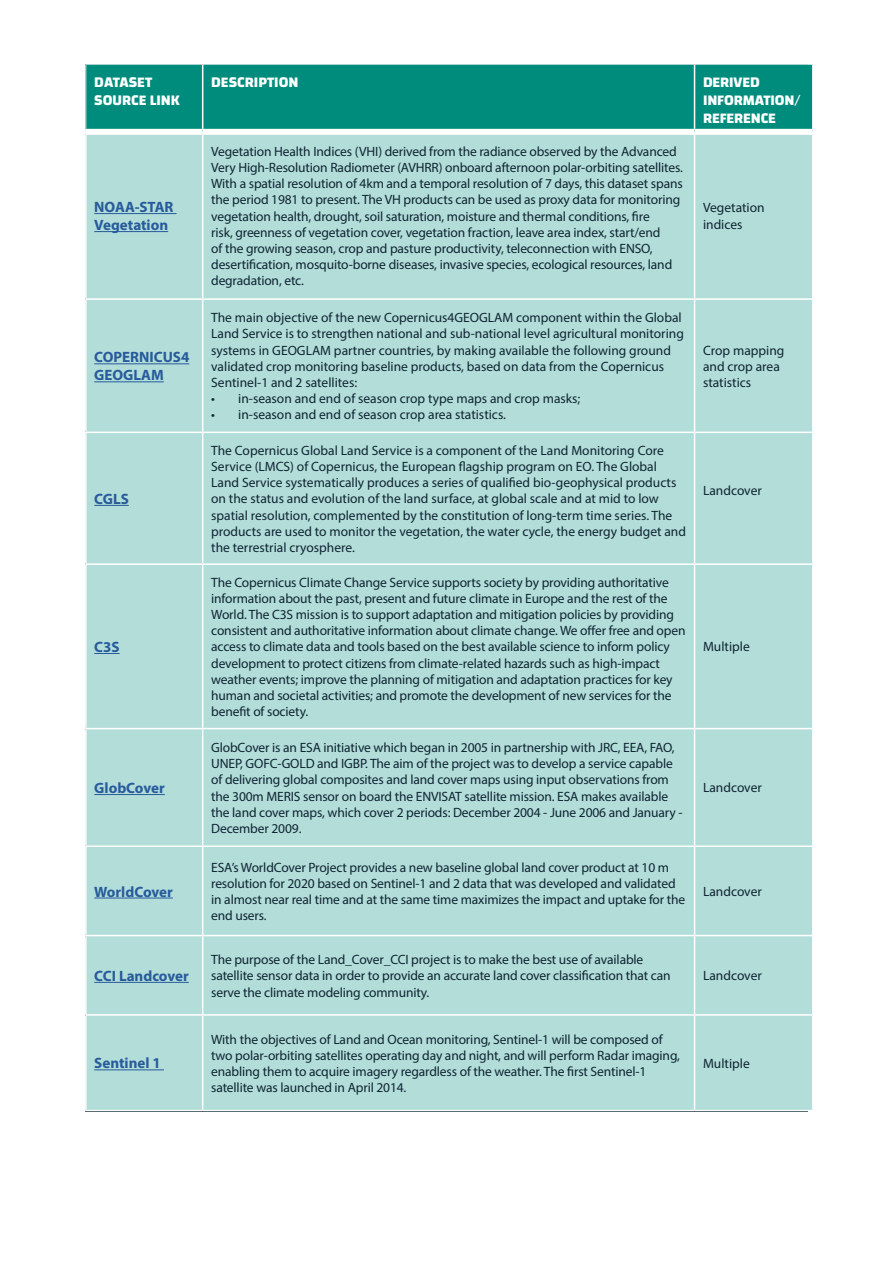
<style>
.page{position:relative;width:893px;height:1263px;background:#fff}
.page>*{position:absolute;margin:0;border:0;box-sizing:border-box;transform-origin:0 0}
.t1{font:700 15px/18px "Myriad Pro";color:#275b9b}
.t2{font:700 15px/18px "Changa";letter-spacing:-.01em;color:#fff}
.t3{font:13.5px/16.2px "Myriad Pro";letter-spacing:-.01em;color:#0f2534}
</style>
<div class="page">
<div style="left:86px;top:65px;width:726px;height:64px;background:#008c7d"></div>
<div style="left:87px;top:135px;width:725px;height:975px;background:#b3ddd8"></div>
<hr style="left:202px;top:65px;width:1px;height:64px;background:#fff">
<hr style="left:694px;top:65px;width:1px;height:64px;background:#fff">
<hr style="left:202px;top:135px;width:1px;height:163px;background:#fff">
<hr style="left:694px;top:135px;width:1px;height:163px;background:#fff">
<hr style="left:202px;top:300px;width:1px;height:132px;background:#fff">
<hr style="left:202px;top:433px;width:1px;height:130px;background:#fff">
<hr style="left:202px;top:565px;width:1px;height:163px;background:#fff">
<hr style="left:202px;top:729px;width:1px;height:116px;background:#fff">
<hr style="left:202px;top:847px;width:1px;height:88px;background:#fff">
<hr style="left:202px;top:936px;width:1px;height:78px;background:#fff">
<hr style="left:202px;top:1016px;width:1px;height:94px;background:#fff">
<hr style="left:85px;top:298px;width:118px;height:2px;background:#fff">
<hr style="left:203px;top:298px;width:491px;height:2px;background:#fff">
<hr style="left:694px;top:298px;width:120px;height:2px;background:#fff">
<hr style="left:694px;top:300px;width:1px;height:132px;background:#fff">
<hr style="left:85px;top:432px;width:118px;height:1px;background:#fff">
<hr style="left:203px;top:432px;width:491px;height:1px;background:#fff">
<hr style="left:694px;top:432px;width:120px;height:1px;background:#fff">
<hr style="left:694px;top:433px;width:1px;height:130px;background:#fff">
<hr style="left:85px;top:563px;width:118px;height:2px;background:#fff">
<hr style="left:203px;top:563px;width:491px;height:2px;background:#fff">
<hr style="left:694px;top:563px;width:120px;height:2px;background:#fff">
<hr style="left:694px;top:565px;width:1px;height:163px;background:#fff">
<hr style="left:85px;top:728px;width:118px;height:1px;background:#fff">
<hr style="left:203px;top:728px;width:491px;height:1px;background:#fff">
<hr style="left:694px;top:728px;width:120px;height:1px;background:#fff">
<hr style="left:694px;top:729px;width:1px;height:116px;background:#fff">
<hr style="left:85px;top:845px;width:118px;height:2px;background:#fff">
<hr style="left:203px;top:845px;width:491px;height:2px;background:#fff">
<hr style="left:694px;top:845px;width:120px;height:2px;background:#fff">
<hr style="left:694px;top:847px;width:1px;height:88px;background:#fff">
<hr style="left:85px;top:935px;width:118px;height:1px;background:#fff">
<hr style="left:203px;top:935px;width:491px;height:1px;background:#fff">
<hr style="left:694px;top:935px;width:120px;height:1px;background:#fff">
<hr style="left:694px;top:936px;width:1px;height:78px;background:#fff">
<hr style="left:85px;top:1014px;width:118px;height:2px;background:#fff">
<hr style="left:203px;top:1014px;width:491px;height:2px;background:#fff">
<hr style="left:694px;top:1014px;width:120px;height:2px;background:#fff">
<hr style="left:694px;top:1016px;width:1px;height:94px;background:#fff">
<hr style="left:94px;top:213px;width:83px;height:1px;background:#275b9b">
<hr style="left:94px;top:231px;width:74px;height:1px;background:#275b9b">
<hr style="left:94px;top:363px;width:95px;height:1px;background:#275b9b">
<hr style="left:94px;top:381px;width:70px;height:1px;background:#275b9b">
<hr style="left:94px;top:505px;width:35px;height:1px;background:#275b9b">
<svg style="left:94px;top:653px;width:26px;height:1px"></svg>
<hr style="left:94px;top:794px;width:71px;height:1px;background:#275b9b">
<hr style="left:94px;top:898px;width:79px;height:1px;background:#275b9b">
<hr style="left:94px;top:982px;width:95px;height:1px;background:#275b9b">
<hr style="left:94px;top:1069px;width:70px;height:1px;background:#275b9b">
<p class="t2" style="left:94px;top:73px;width:87px">DATASET<br>SOURCE LINK</p>
<p class="t2" style="left:211px;top:73px;width:89px">DESCRIPTION</p>
<p class="t2" style="left:703px;top:73px;width:99px">DERIVED<br>INFORMATION/<br>REFERENCE</p>
<p class="t1" style="left:94px;top:198px;width:81px">NOAA-STAR<br>Vegetation</p>
<p class="t3" style="left:211px;top:143px;width:473px">Vegetation Health Indices (VHI) derived from the radiance observed by the Advanced Very High-Resolution Radiometer (AVHRR) onboard afternoon polar-orbiting satellites.<br>With a spatial resolution of 4km and a temporal resolution of 7 days, this dataset spans the period 1981 to present. The VH products can be used as proxy data for monitoring vegetation health, drought, soil saturation, moisture and thermal conditions, fire<br>risk, greenness of vegetation cover, vegetation fraction, leave area index, start/end<br>of the growing season, crop and pasture productivity, teleconnection with ENSO, desertification, mosquito-borne diseases, invasive species, ecological resources, land degradation, etc.</p>
<p class="t3" style="left:703px;top:200px;width:63px">Vegetation indices</p>
<p class="t1" style="left:94px;top:348px;width:97px">COPERNICUS4<br>GEOGLAM</p>
<p class="t3" style="left:211px;top:309px;width:474px">The main objective of the new Copernicus4GEOGLAM component within the Global Land Service is to strengthen national and sub-national level agricultural monitoring systems in GEOGLAM partner countries, by making available the following ground validated crop monitoring baseline products, based on data from the Copernicus Sentinel-1 and 2 satellites:</p>
<p class="t3" style="left:211px;top:390px;width:371px">• in-season and end of season crop type maps and crop masks;</p>
<p class="t3" style="left:211px;top:406px;width:296px">• in-season and end of season crop area statistics.</p>
<p class="t3" style="left:703px;top:342px;width:83px">Crop mapping and crop area statistics</p>
<p class="t1" style="left:94px;top:489px;width:36px">CGLS</p>
<p class="t3" style="left:211px;top:442px;width:476px">The Copernicus Global Land Service is a component of the Land Monitoring Core Service (LMCS) of Copernicus, the European flagship program on EO. The Global Land Service systematically produces a series of qualified bio-geophysical products on the status and evolution of the land surface, at global scale and at mid to low spatial resolution, complemented by the constitution of long-term time series. The products are used to monitor the vegetation, the water cycle, the energy budget and the terrestrial cryosphere.</p>
<p class="t3" style="left:703px;top:482px;width:60px">Landcover</p>
<p class="t1" style="left:94px;top:637px;width:27px">C3S</p>
<p class="t3" style="left:211px;top:574px;width:476px">The Copernicus Climate Change Service supports society by providing authoritative information about the past, present and future climate in Europe and the rest of the World. The C3S mission is to support adaptation and mitigation policies by providing consistent and authoritative information about climate change. We offer free and open access to climate data and tools based on the best available science to inform policy development to protect citizens from climate-related hazards such as high-impact weather events; improve the planning of mitigation and adaptation practices for key human and societal activities; and promote the development of new services for the benefit of society.</p>
<p class="t3" style="left:703px;top:639px;width:48px">Multiple</p>
<p class="t1" style="left:94px;top:778px;width:72px">GlobCover</p>
<p class="t3" style="left:211px;top:739px;width:473px">GlobCover is an ESA initiative which began in 2005 in partnership with JRC, EEA, FAO, UNEP, GOFC-GOLD and IGBP. The aim of the project was to develop a service capable of delivering global composites and land cover maps using input observations from the 300m MERIS sensor on board the ENVISAT satellite mission. ESA makes available the land cover maps, which cover 2 periods: December 2004 - June 2006 and January - December 2009.</p>
<p class="t3" style="left:703px;top:780px;width:60px">Landcover</p>
<p class="t1" style="left:94px;top:882px;width:80px">WorldCover</p>
<p class="t3" style="left:211px;top:859px;width:476px">ESA’s WorldCover Project provides a new baseline global land cover product at 10 m resolution for 2020 based on Sentinel-1 and 2 data that was developed and validated in almost near real time and at the same time maximizes the impact and uptake for the end users.</p>
<p class="t3" style="left:703px;top:883px;width:60px">Landcover</p>
<p class="t1" style="left:94px;top:966px;width:96px">CCI Landcover</p>
<p class="t3" style="left:211px;top:951px;width:461px">The purpose of the Land_Cover_CCI project is to make the best use of available satellite sensor data in order to provide an accurate land cover classification that can serve the climate modeling community.</p>
<p class="t3" style="left:703px;top:967px;width:60px">Landcover</p>
<p class="t1" style="left:94px;top:1054px;width:68px">Sentinel 1</p>
<p class="t3" style="left:211px;top:1031px;width:470px">With the objectives of Land and Ocean monitoring, Sentinel-1 will be composed of two polar-orbiting satellites operating day and night, and will perform Radar imaging, enabling them to acquire imagery regardless of the weather. The first Sentinel-1 satellite was launched in April 2014.</p>
<p class="t3" style="left:703px;top:1055px;width:48px">Multiple</p>
</div>
